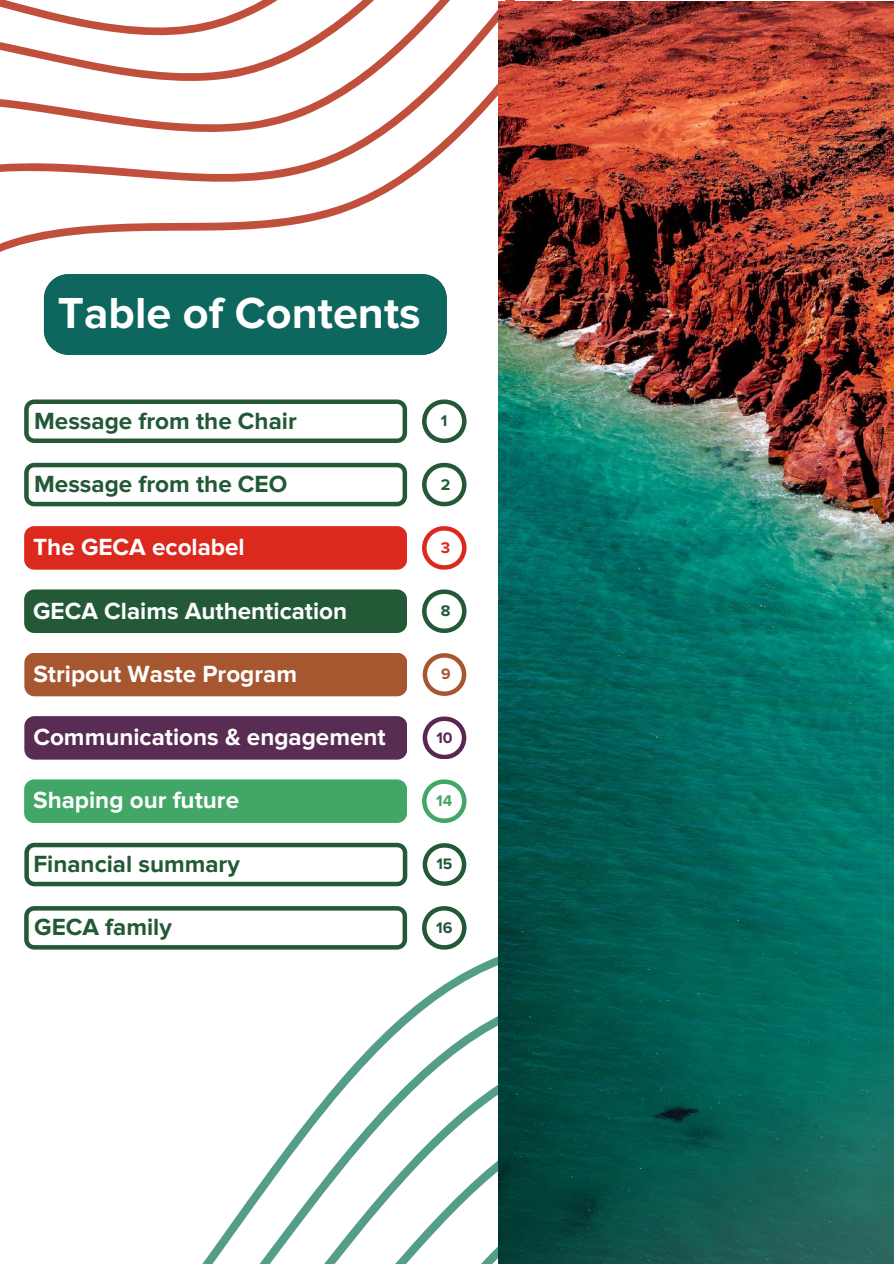
<style>
.page{position:relative;width:894px;height:1264px;background:#fff}
.page>*{position:absolute;margin:0;border:0;box-sizing:border-box;transform-origin:0 0}
.t1{font:700 45px "Proxima Nova";color:#fff}
.t2{font:700 24.3px "Proxima Nova";color:#fff}
.t3{font:700 24.3px "Proxima Nova";color:#235937}
.t4{font:700 16.05px "Proxima Nova";color:#235937}
.t5{font:700 16.05px "Proxima Nova";color:#41a666}
.t6{font:700 16.05px "Proxima Nova";color:#dc291e}
.t7{font:700 15.75px "Proxima Nova";color:#592752}
.t8{font:700 15.75px "Proxima Nova";color:#235937}
.t9{font:700 15.75px "Proxima Nova";color:#a65730}
</style>
<div class="page">
<svg style="left:0;top:0;width:572px;height:252px"></svg>
<svg style="left:189px;top:915px;width:309px;height:348px"></svg>
<img style="left:498px;top:1px;width:395px;height:1262px">
<div style="left:44px;top:274px;width:402px;height:81px;background:#0d675e"></div>
<svg style="left:24px;top:399px;width:383px;height:44px"></svg>
<svg style="left:422px;top:399px;width:44px;height:44px"></svg>
<svg style="left:24px;top:463px;width:383px;height:43px"></svg>
<svg style="left:422px;top:463px;width:44px;height:43px"></svg>
<div style="left:24px;top:526px;width:383px;height:43px;background:#dc291e"></div>
<svg style="left:422px;top:526px;width:44px;height:43px"></svg>
<div style="left:24px;top:589px;width:383px;height:44px;background:#235937"></div>
<svg style="left:422px;top:589px;width:44px;height:44px"></svg>
<div style="left:24px;top:653px;width:383px;height:43px;background:#a65730"></div>
<svg style="left:422px;top:653px;width:44px;height:42px"></svg>
<div style="left:24px;top:716px;width:383px;height:43px;background:#592c53"></div>
<svg style="left:422px;top:716px;width:44px;height:43px"></svg>
<div style="left:24px;top:779px;width:383px;height:44px;background:#41a666"></div>
<svg style="left:422px;top:779px;width:44px;height:44px"></svg>
<svg style="left:24px;top:906px;width:383px;height:43px"></svg>
<svg style="left:422px;top:906px;width:44px;height:43px"></svg>
<svg style="left:24px;top:842px;width:383px;height:44px"></svg>
<svg style="left:422px;top:843px;width:44px;height:42px"></svg>
<h1 class="t1" style="left:58px;top:286px;width:364px">Table of Contents</h1>
<p class="t3" style="left:34px;top:406px;width:264px">Message from the Chair</p>
<p class="t4" style="left:441px;top:411px;width:8px">1</p>
<p class="t3" style="left:34px;top:469px;width:254px">Message from the CEO</p>
<p class="t4" style="left:441px;top:475px;width:11px">2</p>
<p class="t2" style="left:33px;top:533px;width:213px">The GECA ecolabel</p>
<p class="t6" style="left:441px;top:538px;width:11px">3</p>
<p class="t2" style="left:33px;top:596px;width:315px">GECA Claims Authentication</p>
<p class="t4" style="left:441px;top:601px;width:11px">8</p>
<p class="t2" style="left:33px;top:659px;width:265px">Stripout Waste Program</p>
<p class="t9" style="left:441px;top:665px;width:11px">9</p>
<p class="t2" style="left:33px;top:722px;width:354px">Communications &amp; engagement</p>
<p class="t7" style="left:436px;top:728px;width:18px">10</p>
<p class="t2" style="left:33px;top:786px;width:207px">Shaping our future</p>
<p class="t5" style="left:436px;top:791px;width:18px">14</p>
<p class="t3" style="left:33px;top:849px;width:208px">Financial summary</p>
<p class="t8" style="left:436px;top:855px;width:17px">15</p>
<p class="t3" style="left:34px;top:912px;width:139px">GECA family</p>
<p class="t4" style="left:436px;top:918px;width:18px">16</p>
</div>
